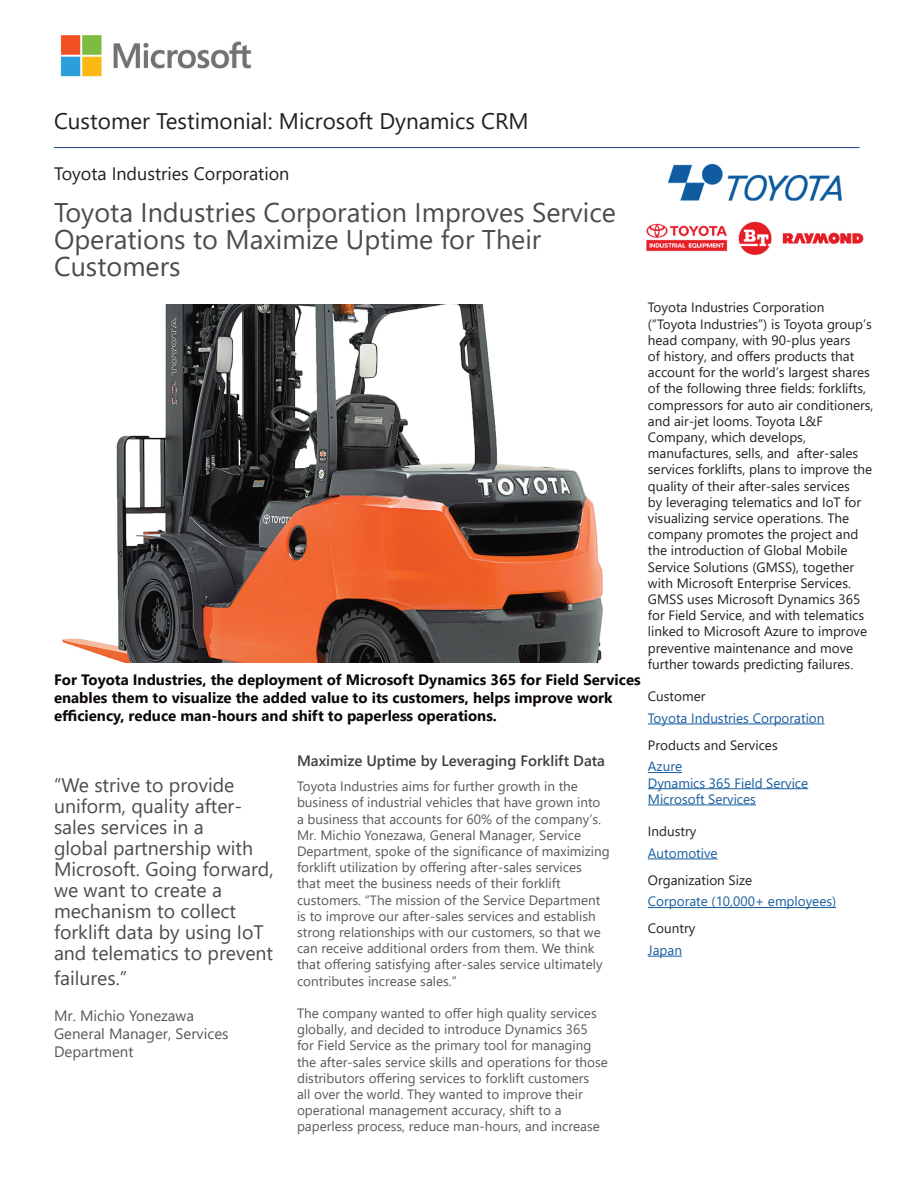
<style>
.page{position:relative;width:918px;height:1188px;background:#fff}
.page>*{position:absolute;margin:0;border:0;box-sizing:border-box;transform-origin:0 0}
.t1{font:27px/27px "Segoe UI";color:#4b4c4d}
.t2{font:22.5px "Segoe UI";color:#231f20}
.t3{font:19.5px/21px "Segoe UI";color:#4b4c4d}
.t4{font:18px "Segoe UI";color:#231f20}
.t5{font:700 15px/18px "Segoe UI";color:#0c0806}
.t6{font:15px/18px "Segoe UI";color:#57585a}
.t7{font:600 15px "Segoe UI";color:#3e3e3f}
.t8{font:13.5px/16.2px "Segoe UI";color:#57585a}
.t9{font:13.5px/16.2px "Segoe UI";color:#231f20}
.t10{font:13.5px/16.2px "Segoe UI";color:#175d9e}
</style>
<div class="page">
<img style="left:646px;top:164px;width:218px;height:92px">
<hr style="left:54px;top:147px;width:806px;height:1px;background:#253f8e">
<img style="left:60px;top:35px;width:191px;height:42px">
<img style="left:62px;top:305px;width:541px;height:358px">
<hr style="left:648px;top:724px;width:176px;height:1px;background:#175d9e">
<hr style="left:648px;top:772px;width:34px;height:1px;background:#175d9e">
<hr style="left:648px;top:788px;width:160px;height:1px;background:#175d9e">
<hr style="left:648px;top:805px;width:108px;height:1px;background:#175d9e">
<hr style="left:648px;top:859px;width:70px;height:1px;background:#175d9e">
<hr style="left:648px;top:907px;width:188px;height:1px;background:#175d9e">
<hr style="left:648px;top:956px;width:34px;height:1px;background:#175d9e">
<h2 class="t2" style="left:54px;top:100px;width:476px">Customer Testimonial: Microsoft Dynamics CRM</h2>
<h3 class="t4" style="left:54px;top:157px;width:237px">Toyota Industries Corporation</h3>
<h1 class="t1" style="left:54px;top:197px;width:563px">Toyota Industries Corporation Improves Service<br>Operations to Maximize Uptime for Their<br>Customers</h1>
<p class="t9" style="left:648px;top:298px;width:227px">Toyota Industries Corporation (“Toyota Industries”) is Toyota group’s head company, with 90-plus years<br>of history, and offers products that account for the world’s largest shares of the following three fields: forklifts, compressors for auto air conditioners, and air-jet looms. Toyota L&amp;F Company, which develops, manufactures, sells, and after-sales services forklifts, plans to improve the quality of their after-sales services<br>by leveraging telematics and IoT for visualizing service operations. The company promotes the project and the introduction of Global Mobile Service Solutions (GMSS), together with Microsoft Enterprise Services.<br>GMSS uses Microsoft Dynamics 365 for Field Service, and with telematics linked to Microsoft Azure to improve preventive maintenance and move further towards predicting failures.</p>
<p class="t9" style="left:648px;top:687px;width:59px">Customer</p>
<p class="t10" style="left:648px;top:709px;width:178px">Toyota Industries Corporation</p>
<p class="t9" style="left:648px;top:736px;width:131px">Products and Services</p>
<p class="t10" style="left:648px;top:757px;width:162px">Azure<br>Dynamics 365 Field Service<br>Microsoft Services</p>
<p class="t9" style="left:648px;top:822px;width:50px">Industry</p>
<p class="t10" style="left:648px;top:844px;width:71px">Automotive</p>
<p class="t9" style="left:648px;top:871px;width:106px">Organization Size</p>
<p class="t10" style="left:648px;top:892px;width:190px">Corporate (10,000+ employees)</p>
<p class="t9" style="left:648px;top:919px;width:49px">Country</p>
<p class="t10" style="left:648px;top:941px;width:36px">Japan</p>
<p class="t5" style="left:54px;top:669px;width:588px">For Toyota Industries, the deployment of Microsoft Dynamics 365 for Field Services enables them to visualize the added value to its customers, helps improve work efficiency, reduce man-hours and shift to paperless operations.</p>
<p class="t7" style="left:297px;top:746px;width:310px">Maximize Uptime by Leveraging Forklift Data</p>
<p class="t8" style="left:297px;top:777px;width:314px">Toyota Industries aims for further growth in the business of industrial vehicles that have grown into a business that accounts for 60% of the company’s.<br>Mr. Michio Yonezawa, General Manager, Service Department, spoke of the significance of maximizing forklift utilization by offering after-sales services<br>that meet the business needs of their forklift customers. “The mission of the Service Department is to improve our after-sales services and establish strong relationships with our customers, so that we can receive additional orders from them. We think that offering satisfying after-sales service ultimately contributes increase sales.”</p>
<p class="t8" style="left:297px;top:1004px;width:312px">The company wanted to offer high quality services globally, and decided to introduce Dynamics 365 for Field Service as the primary tool for managing the after-sales service skills and operations for those distributors offering services to forklift customers<br>all over the world. They wanted to improve their operational management accuracy, shift to a paperless process, reduce man-hours, and increase</p>
<h3 class="t3" style="left:54px;top:773px;width:221px">“We strive to provide uniform, quality after&shy;sales services in a<br>global partnership with<br>Microsoft. Going forward, we want to create a mechanism to collect forklift data by using IoT and telematics to prevent</h3>
<h3 class="t3" style="left:54px;top:966px;width:75px">failures.”</h3>
<p class="t6" style="left:54px;top:1006px;width:176px">Mr. Michio Yonezawa<br>General Manager, Services<br>Department</p>
</div>
